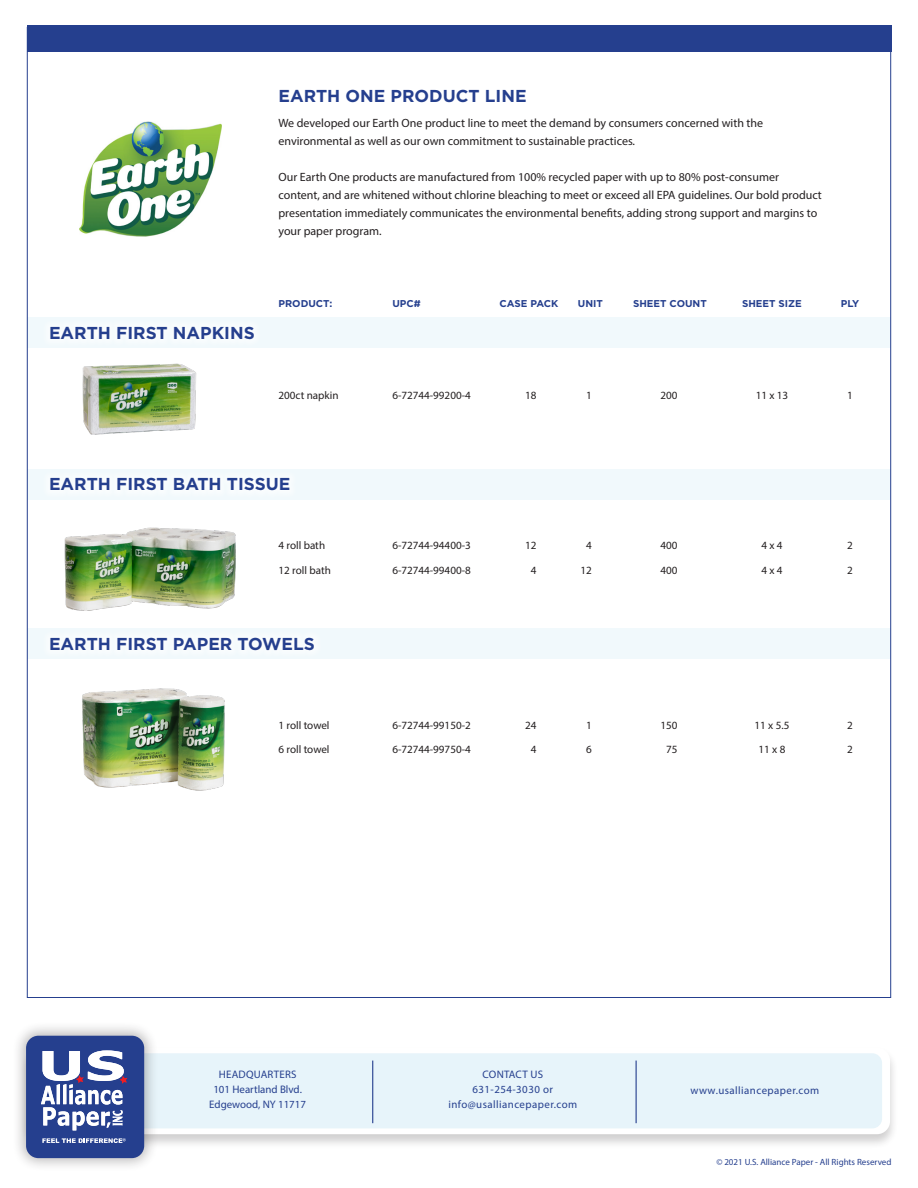
<style>
.page{position:relative;width:918px;height:1188px;background:#fff}
.page>*{position:absolute;margin:0;border:0;box-sizing:border-box;transform-origin:0 0}
.t1{font:700 17.25px "Gotham";color:#253f8e}
.t2{font:12px/18px "Myriad Pro";color:#231f20}
.t3{font:11.1px "Myriad Pro";color:#231f20}
.t4{font:10.95px/15px "Myriad Pro";letter-spacing:.035em;color:#253f8e;text-align:center}
.t5{font:10.95px "Myriad Pro";color:#253f8e}
.t6{font:700 9.9px "Gotham";color:#253f8e}
.t7{font:9px "Myriad Pro";color:#253f8e}
</style>
<div class="page">
<div style="left:27px;top:317px;width:864px;height:31px;background:#f1f9fc"></div>
<div style="left:27px;top:469px;width:864px;height:31px;background:#f1f9fc"></div>
<div style="left:27px;top:628px;width:864px;height:31px;background:#f1f9fc"></div>
<div style="left:43px;top:320px;width:218px;height:27px;background:#f8fcfd"></div>
<div style="left:43px;top:471px;width:253px;height:27px;background:#f8fcfd"></div>
<div style="left:43px;top:630px;width:278px;height:27px;background:#f8fcfd"></div>
<img style="left:80px;top:122px;width:142px;height:114px">
<img style="left:82px;top:688px;width:143px;height:103px">
<img style="left:82px;top:363px;width:115px;height:72px">
<img style="left:64px;top:527px;width:172px;height:84px">
<div style="left:28px;top:26px;width:864px;height:26px;background:#253f8e"></div>
<div style="left:20px;top:1046px;width:878px;height:103px;background:#231f20;opacity:.21"></div>
<div style="left:28px;top:1047px;width:862px;height:87px;background:#fff;border-radius:13px"></div>
<div style="left:37px;top:1053px;width:845px;height:75px;background:#e7f4fa;border-radius:10px"></div>
<div style="left:12px;top:1021px;width:146px;height:152px;background:#231f20;opacity:.3"></div>
<div style="left:26px;top:1036px;width:118px;height:122px;background:#253f8e;border-radius:12px"></div>
<svg style="left:41px;top:1050px;width:87px;height:80px"></svg>
<svg style="left:42px;top:1138px;width:84px;height:5px"></svg>
<hr style="left:372px;top:1061px;width:1px;height:62px;background:#253f8e">
<hr style="left:636px;top:1061px;width:1px;height:62px;background:#253f8e">
<p class="t1" style="left:278px;top:86px;width:250px">EARTH ONE PRODUCT LINE</p>
<p class="t2" style="left:278px;top:113px;width:486px">We developed our Earth One product line to meet the demand by consumers concerned with the environmental as well as our own commitment to sustainable practices.</p>
<p class="t2" style="left:278px;top:167px;width:545px">Our Earth One products are manufactured from 100% recycled paper with up to 80% post-consumer content, and are whitened without chlorine bleaching to meet or exceed all EPA guidelines. Our bold product presentation immediately communicates the environmental benefits, adding strong support and margins to your paper program.</p>
<p class="t1" style="left:49px;top:323px;width:207px">EARTH FIRST NAPKINS</p>
<p class="t6" style="left:278px;top:298px;width:55px">PRODUCT:</p>
<p class="t6" style="left:392px;top:298px;width:30px">UPC#</p>
<p class="t6" style="left:500px;top:298px;width:60px">CASE PACK</p>
<p class="t6" style="left:578px;top:298px;width:27px">UNIT</p>
<p class="t6" style="left:633px;top:298px;width:75px">SHEET COUNT</p>
<p class="t6" style="left:742px;top:298px;width:61px">SHEET SIZE</p>
<p class="t6" style="left:841px;top:298px;width:20px">PLY</p>
<p class="t3" style="left:278px;top:389px;width:62px">200ct napkin</p>
<p class="t3" style="left:392px;top:389px;width:80px">6-72744-99200-4</p>
<p class="t3" style="left:525px;top:389px;width:13px">18</p>
<p class="t3" style="left:586px;top:389px;width:7px">1</p>
<p class="t3" style="left:660px;top:389px;width:19px">200</p>
<p class="t3" style="left:756px;top:389px;width:34px">11 x 13</p>
<p class="t3" style="left:847px;top:389px;width:7px">1</p>
<p class="t1" style="left:49px;top:474px;width:243px">EARTH FIRST BATH TISSUE</p>
<p class="t3" style="left:278px;top:539px;width:48px">4 roll bath</p>
<p class="t3" style="left:392px;top:539px;width:80px">6-72744-94400-3</p>
<p class="t3" style="left:525px;top:539px;width:13px">12</p>
<p class="t3" style="left:586px;top:539px;width:7px">4</p>
<p class="t3" style="left:660px;top:539px;width:19px">400</p>
<p class="t3" style="left:761px;top:539px;width:23px">4 x 4</p>
<p class="t3" style="left:847px;top:539px;width:7px">2</p>
<p class="t3" style="left:278px;top:563px;width:54px">12 roll bath</p>
<p class="t3" style="left:392px;top:563px;width:80px">6-72744-99400-8</p>
<p class="t3" style="left:531px;top:563px;width:7px">4</p>
<p class="t3" style="left:581px;top:563px;width:13px">12</p>
<p class="t3" style="left:660px;top:563px;width:19px">400</p>
<p class="t3" style="left:761px;top:563px;width:23px">4 x 4</p>
<p class="t3" style="left:847px;top:563px;width:7px">2</p>
<p class="t1" style="left:49px;top:634px;width:267px">EARTH FIRST PAPER TOWELS</p>
<p class="t3" style="left:278px;top:718px;width:53px">1 roll towel</p>
<p class="t3" style="left:392px;top:718px;width:80px">6-72744-99150-2</p>
<p class="t3" style="left:525px;top:718px;width:13px">24</p>
<p class="t3" style="left:586px;top:718px;width:7px">1</p>
<p class="t3" style="left:660px;top:718px;width:19px">150</p>
<p class="t3" style="left:755px;top:718px;width:36px">11 x 5.5</p>
<p class="t3" style="left:847px;top:718px;width:7px">2</p>
<p class="t3" style="left:278px;top:743px;width:53px">6 roll towel</p>
<p class="t3" style="left:392px;top:743px;width:80px">6-72744-99750-4</p>
<p class="t3" style="left:531px;top:743px;width:7px">4</p>
<p class="t3" style="left:586px;top:743px;width:7px">6</p>
<p class="t3" style="left:666px;top:743px;width:13px">75</p>
<p class="t3" style="left:759px;top:743px;width:28px">11 x 8</p>
<p class="t3" style="left:847px;top:743px;width:7px">2</p>
<p class="t4" style="left:219px;top:1066px;width:79px">HEADQUARTERS</p>
<p class="t5" style="left:213px;top:1082px;width:90px">101 Heartland Blvd.</p>
<p class="t5" style="left:209px;top:1097px;width:98px">Edgewood, NY 11717</p>
<p class="t4" style="left:448px;top:1066px;width:130px">CONTACT US<br>631-254-3030 or info@usalliancepaper.com</p>
<p class="t4" style="left:690px;top:1082px;width:130px">www.usalliancepaper.com</p>
<p class="t7" style="left:716px;top:1156px;width:177px">© 2021 U.S. Alliance Paper - All Rights Reserved</p>
</div>
